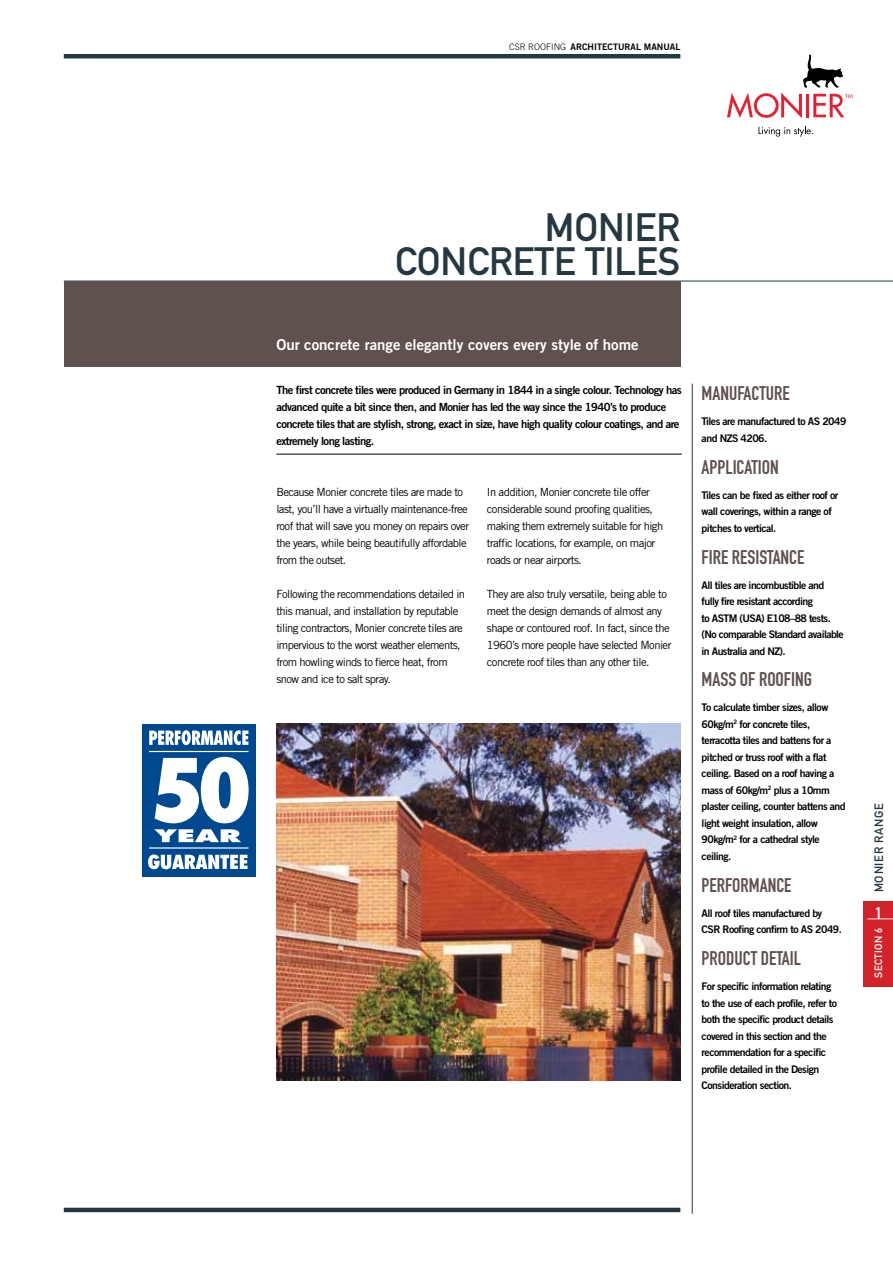
<style>
.page{position:relative;width:893px;height:1263px;background:#fff}
.page>*{position:absolute;margin:0;border:0;box-sizing:border-box;transform-origin:0 0}
.t1{font:39px "DIN Mittelschrift";color:#243842}
.t2{font:19.5px "DIN Engschrift";color:#5e514e}
.t3{font:16.5px "DIN Mittelschrift";color:#fff}
.t4{font:15px "Trade Gothic Bold Two";color:#fff}
.t5{font:12px "DIN Mittelschrift";letter-spacing:.06em;color:#243842}
.t6{font:11.25px/17px "Trade Gothic";letter-spacing:-.05em;color:#000}
.t7{font:11.25px/17px "Trade Gothic Bold Two";letter-spacing:-.05em;color:#000}
.t8{font:10.5px/16.5px "Trade Gothic Bold Two";letter-spacing:-.05em;color:#000}
.t9{font:10.5px "DIN Mittelschrift";color:#fff}
.t10{font:9px "Trade Gothic Bold Two";color:#000}
.s1{font-family:"Trade Gothic";font-weight:300}
</style>
<div class="page">
<div style="left:64px;top:54px;width:616px;height:5px;background:#243842"></div>
<svg style="left:759px;top:126px;width:54px;height:11px"></svg>
<svg style="left:727px;top:54px;width:125px;height:64px"></svg>
<hr style="left:64px;top:281px;width:829px;height:1px;background:#243842">
<div style="left:863px;top:901px;width:30px;height:85px;background:#d2232a"></div>
<svg style="left:867px;top:919px;width:26px;height:1px"></svg>
<hr style="left:64px;top:1208px;width:616px;height:4px;background:#243842">
<hr style="left:276px;top:454px;width:406px;height:1px;background:#000">
<div style="left:64px;top:281px;width:616px;height:86px;background:#5e514e"></div>
<img style="left:276px;top:723px;width:404px;height:357px">
<div style="left:142px;top:724px;width:113px;height:152px;background:#004990"></div>
<svg style="left:155px;top:757px;width:94px;height:66px"></svg>
<svg style="left:154px;top:829px;width:87px;height:13px"></svg>
<svg style="left:149px;top:730px;width:99px;height:15px"></svg>
<svg style="left:148px;top:854px;width:100px;height:15px"></svg>
<hr style="left:149px;top:847px;width:99px;height:1px;background:#fff">
<hr style="left:149px;top:751px;width:99px;height:1px;background:#fff">
<hr style="left:692px;top:384px;width:1px;height:830px;background:#243842">
<p class="t10" style="left:509px;top:41px;width:173px"><span class="s1">CSR ROOFING</span> ARCHITECTURAL MANUAL</p>
<h1 class="t1" style="left:545px;top:205px;width:137px">MONIER</h1>
<h1 class="t1" style="left:395px;top:239px;width:139px">CON CRETE</h1>
<h1 class="t1" style="left:585px;top:239px;width:73px">TILES</h1>
<h3 class="t4" style="left:276px;top:335px;width:364px">Our concrete range elegantly covers every style of home</h3>
<p class="t7" style="left:276px;top:381px;width:407px">The first concrete tiles were produced in Germany in 1844 in a single colour. Technology has advanced quite a bit since then, and Monier has led the way since the 1940’s to produce concrete tiles that are stylish, strong, exact in size, have high quality colour coatings, and are extremely long lasting.</p>
<p class="t6" style="left:276px;top:484px;width:194px">Because Monier concrete tiles are made to last, you’ll have a virtually maintenance-free roof that will save you money on repairs over the years, while being beautifully affordable from the outset.</p>
<p class="t6" style="left:276px;top:586px;width:190px">Following the recommendations detailed in this manual, and installation by reputable tiling contractors, Monier concrete tiles are impervious to the worst weather elements, from howling winds to fierce heat, from snow and ice to salt spray.</p>
<p class="t6" style="left:487px;top:484px;width:178px">In addition, Monier concrete tile offer considerable sound proofing qualities, making them extremely suitable for high traffic locations, for example, on major roads or near airports.</p>
<p class="t6" style="left:487px;top:586px;width:186px">They are also truly versatile, being able to meet the design demands of almost any shape or contoured roof. In fact, since the 1960’s more people have selected Monier concrete roof tiles than any other tile.</p>
<h2 class="t2" style="left:702px;top:382px;width:90px">MANUFACTURE</h2>
<p class="t8" style="left:702px;top:413px;width:146px">Tiles are manufactured to AS 2049 and NZS 4206.</p>
<h2 class="t2" style="left:702px;top:455px;width:79px">APPLICATION</h2>
<p class="t8" style="left:702px;top:486px;width:138px">Tiles can be fixed as either roof or wall coverings, within a range of pitches to vertical.</p>
<h2 class="t2" style="left:702px;top:545px;width:104px">FI RE RESISTANCE</h2>
<p class="t8" style="left:702px;top:576px;width:144px">All tiles are incombustible and fully fire resistant according<br>to ASTM (USA) E108–88 tests. (No comparable Standard available in Australia and NZ).</p>
<h2 class="t2" style="left:702px;top:668px;width:112px">MASS OF ROOFING</h2>
<p class="t8" style="left:702px;top:699px;width:146px">To calculate timber sizes, allow<br>60kg/m<sup>2</sup> for concrete tiles, terracotta tiles and battens for a pitched or truss roof with a flat ceiling. Based on a roof having a mass of 60kg/m<sup>2</sup> plus a 10mm plaster ceiling, counter battens and light weight insulation, allow<br>90kg/m<sup>2</sup> for a cathedral style ceiling.</p>
<h2 class="t2" style="left:702px;top:873px;width:91px">PERFORMANCE</h2>
<p class="t8" style="left:702px;top:905px;width:142px">All roof tiles manufactured by<br>CSR Roofing confirm to AS 2049.</p>
<h2 class="t2" style="left:702px;top:947px;width:94px">PRODUCT DETAIL</h2>
<p class="t8" style="left:702px;top:978px;width:137px">For specific information relating to the use of each profile, refer to both the specific product details covered in this section and the recommendation for a specific profile detailed in the Design<br>Consideration section.</p>
<p class="t5" style="left:872px;top:892px;width:90px;rotate:-90deg">MONIER RANGE</p>
<h3 class="t3" style="left:875px;top:903px;width:9px">1</h3>
<p class="t9" style="left:872px;top:978px;width:52px;rotate:-90deg">SECTION 6</p>
</div>
